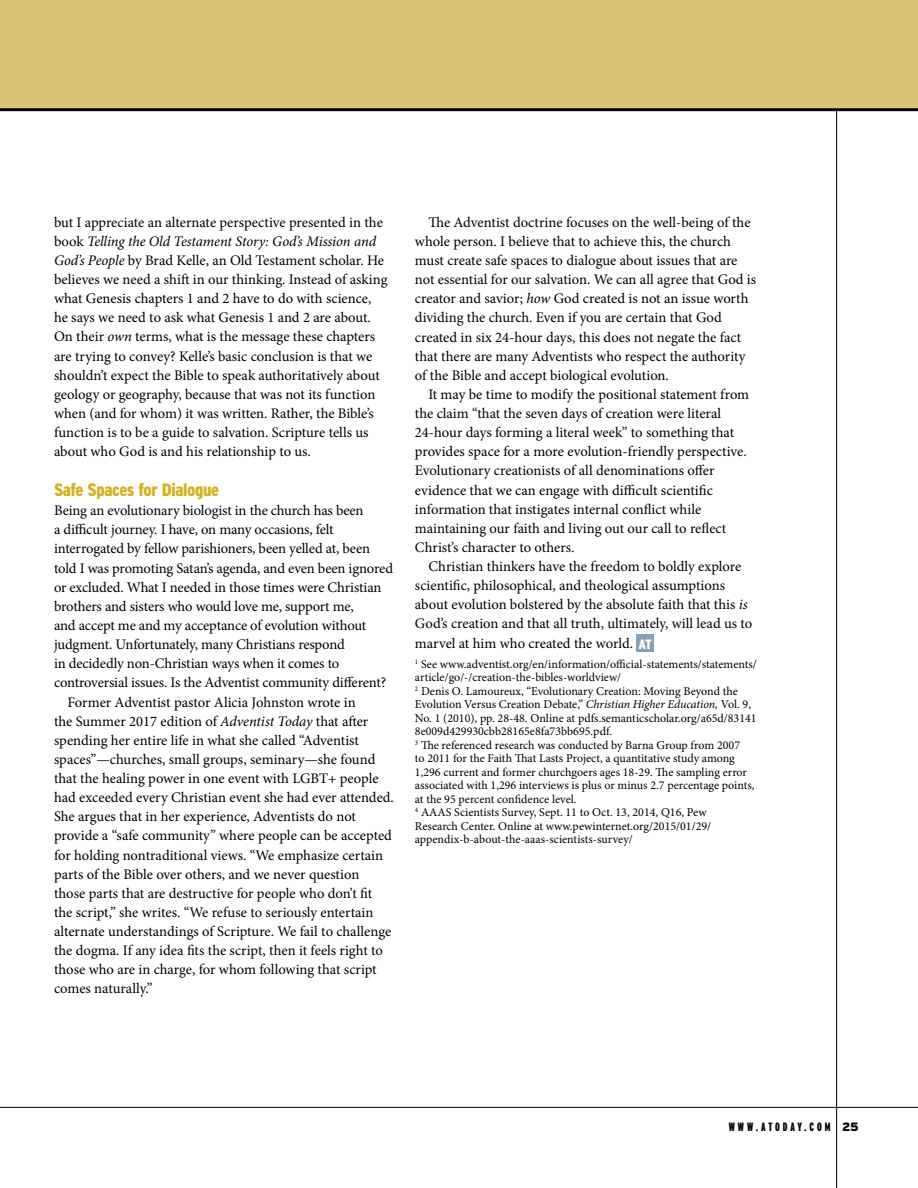
<style>
.page{position:relative;width:918px;height:1188px;background:#fff}
.page>*{position:absolute;margin:0;border:0;box-sizing:border-box;transform-origin:0 0}
.t1{font:900 condensed 18px "Interstate";letter-spacing:-.02em;color:#d3b21b}
.t2{font:14.7px/19.2px "Minion Pro";letter-spacing:-.005em;color:#000}
.t3{font:12px/13.5px "Minion Pro";color:#000}
.t4{font:900 extra-condensed 12px "Interstate";letter-spacing:.24em;color:#000}
.s1{font-style:italic}
.s2{font-stretch:normal}
</style>
<div class="page">
<div style="left:0;top:0;width:918px;height:108px;background:#dcc276"></div>
<hr style="left:0;top:108px;width:918px;height:3px;background:#000">
<hr style="left:836px;top:110px;width:1px;height:1078px;background:#000">
<hr style="left:0;top:1107px;width:918px;height:1px;background:#000">
<div style="left:636px;top:635px;width:18px;height:17px;background:#869fb4"></div>
<p class="t2" style="left:54px;top:212px;width:335px">but I appreciate an alternate perspective presented in the book <span class="s1">Telling the Old Testament Story: God’s Mission and God’s People</span> by Brad Kelle, an Old Testament scholar. He believes we need a shift in our thinking. Instead of asking what Genesis chapters 1 and 2 have to do with science, he says we need to ask what Genesis 1 and 2 are about.<br>On their <span class="s1">own</span> terms, what is the message these chapters are trying to convey? Kelle’s basic conclusion is that we shouldn’t expect the Bible to speak authoritatively about geology or geography, because that was not its function when (and for whom) it was written. Rather, the Bible’s function is to be a guide to salvation. Scripture tells us about who God is and his relationship to us.</p>
<p class="t1" style="left:54px;top:480px;width:167px">Safe Spaces for Dialogue</p>
<p class="t2" style="left:54px;top:501px;width:311px">Being an evolutionary biologist in the church has been</p>
<p class="t2" style="left:54px;top:520px;width:281px">a difficult journey. I have, on many occasions, felt</p>
<p class="t2" style="left:54px;top:539px;width:318px">interrogated by fellow parishioners, been yelled at, been</p>
<p class="t2" style="left:54px;top:558px;width:341px">told I was promoting Satan’s agenda, and even been ignored</p>
<p class="t2" style="left:54px;top:578px;width:329px">or excluded. What I needed in those times were Christian</p>
<p class="t2" style="left:54px;top:597px;width:301px">brothers and sisters who would love me, support me,</p>
<p class="t2" style="left:54px;top:616px;width:314px">and accept me and my acceptance of evolution without</p>
<p class="t2" style="left:54px;top:635px;width:292px">judgment. Unfortunately, many Christians respond</p>
<p class="t2" style="left:54px;top:654px;width:287px">in decidedly non-Christian ways when it comes to</p>
<p class="t2" style="left:54px;top:673px;width:334px">controversial issues. Is the Adventist community different?</p>
<p class="t2" style="left:67px;top:692px;width:290px">Former Adventist pastor Alicia Johnston wrote in</p>
<p class="t2" style="left:54px;top:711px;width:316px">the Summer 2017 edition of <span class="s1">Adventist Today</span> that after</p>
<p class="t2" style="left:54px;top:731px;width:307px">spending her entire life in what she called “Adventist</p>
<p class="t2" style="left:54px;top:750px;width:323px">spaces”—churches, small groups, seminary—she found</p>
<p class="t2" style="left:54px;top:769px;width:326px">that the healing power in one event with LGBT+ people</p>
<p class="t2" style="left:54px;top:788px;width:341px">had exceeded every Christian event she had ever attended.</p>
<p class="t2" style="left:54px;top:807px;width:304px">She argues that in her experience, Adventists do not</p>
<p class="t2" style="left:54px;top:826px;width:340px">provide a “safe community” where people can be accepted</p>
<p class="t2" style="left:54px;top:845px;width:331px">for holding nontraditional views. “We emphasize certain</p>
<p class="t2" style="left:54px;top:864px;width:307px">parts of the Bible over others, and we never question</p>
<p class="t2" style="left:54px;top:884px;width:320px">those parts that are destructive for people who don’t fit</p>
<p class="t2" style="left:54px;top:903px;width:321px">the script,” she writes. “We refuse to seriously entertain</p>
<p class="t2" style="left:54px;top:922px;width:339px">alternate understandings of Scripture. We fail to challenge</p>
<p class="t2" style="left:54px;top:941px;width:331px">the dogma. If any idea fits the script, then it feels right to</p>
<p class="t2" style="left:54px;top:960px;width:324px">those who are in charge, for whom following that script</p>
<p class="t2" style="left:54px;top:979px;width:100px">comes naturally.”</p>
<p class="t2" style="left:415px;top:213px;width:343px;text-indent:13px">The Adventist doctrine focuses on the well-being of the whole person. I believe that to achieve this, the church must create safe spaces to dialogue about issues that are not essential for our salvation. We can all agree that God is creator and savior; <span class="s1">how</span> God created is not an issue worth dividing the church. Even if you are certain that God created in six 24-hour days, this does not negate the fact that there are many Adventists who respect the authority of the Bible and accept biological evolution.</p>
<p class="t2" style="left:415px;top:385px;width:336px;text-indent:13px">It may be time to modify the positional statement from the claim “that the seven days of creation were literal 24-hour days forming a literal week” to something that provides space for a more evolution-friendly perspective.<br>Evolutionary creationists of all denominations offer evidence that we can engage with difficult scientific information that instigates internal conflict while maintaining our faith and living out our call to reflect Christ’s character to others.</p>
<p class="t2" style="left:415px;top:557px;width:339px;text-indent:13px">Christian thinkers have the freedom to boldly explore scientific, philosophical, and theological assumptions about evolution bolstered by the absolute faith that this <span class="s1">is </span>God’s creation and that all truth, ultimately, will lead us to marvel at him who created the world. <sub>AT</sub></p>
<p class="t3" style="left:415px;top:657px;width:343px"><sup>1</sup> See www.adventist.org/en/information/official-statements/statements/ article/go/-/creation-the-bibles-worldview/<br><sup>2</sup> Denis O. Lamoureux, “Evolutionary Creation: Moving Beyond the Evolution Versus Creation Debate,” <span class="s1">Christian Higher Education,</span> Vol. 9, No. 1 (2010), pp. 28-48. Online at pdfs.semanticscholar.org/a65d/83141<br>8e009d429930cbb28165e8fa73bb695.pdf.<br><sup>3</sup> The referenced research was conducted by Barna Group from 2007<br>to 2011 for the Faith That Lasts Project, a quantitative study among 1,296 current and former churchgoers ages 18-29. The sampling error associated with 1,296 interviews is plus or minus 2.7 percentage points, at the 95 percent confidence level.<br><sup>4</sup> AAAS Scientists Survey, Sept. 11 to Oct. 13, 2014, Q16, Pew<br>Research Center. Online at www.pewinternet.org/2015/01/29/ appendix-b-about-the-aaas-scientists-survey/</p>
<p class="t4" style="left:729px;top:1121px;width:131px">WWW.ATODAY.COM <span class="s2">25</span></p>
</div>
